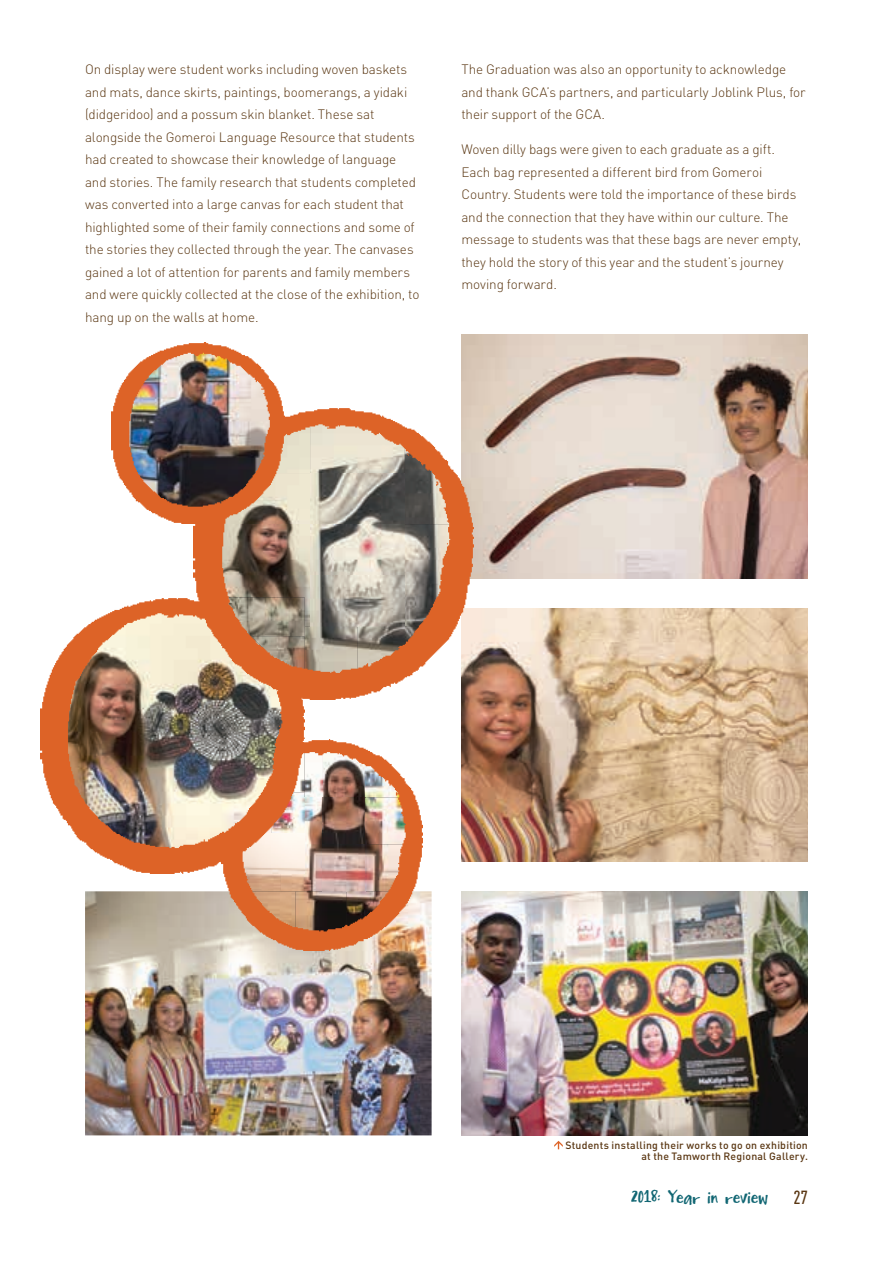
<style>
.page{position:relative;width:893px;height:1263px;background:#fff}
.page>*{position:absolute;margin:0;border:0;box-sizing:border-box;transform-origin:0 0}
.t1{font:500 condensed 18.75px "DIN Pro";color:#5a3713}
.t2{font:18px "Mightyto Save";letter-spacing:-.025em;color:#116673}
.t3{font:300 13.5px/22.5px "DIN Pro";letter-spacing:-.01em;color:#5a3713}
.t4{font:500 10.5px/10.5px "DIN Pro";letter-spacing:.02em;color:#5a3713;text-align:right}
</style>
<div class="page">
<img style="left:85px;top:891px;width:347px;height:244px">
<img style="left:221px;top:740px;width:202px;height:210px">
<img style="left:40px;top:598px;width:265px;height:275px">
<img style="left:461px;top:608px;width:347px;height:253px">
<img style="left:461px;top:335px;width:347px;height:243px">
<img style="left:461px;top:891px;width:347px;height:244px">
<img style="left:194px;top:407px;width:280px;height:292px">
<img style="left:112px;top:342px;width:173px;height:181px">
<svg style="left:554px;top:1141px;width:9px;height:8px"></svg>
<p class="t3" style="left:85px;top:57px;width:336px">On display were student works including woven baskets and mats, dance skirts, paintings, boomerangs, a yidaki (didgeridoo) and a possum skin blanket. These sat alongside the Gomeroi Language Resource that students had created to showcase their knowledge of language and stories. The family research that students completed was converted into a large canvas for each student that highlighted some of their family connections and some of the stories they collected through the year. The canvases gained a lot of attention for parents and family members and were quickly collected at the close of the exhibition, to hang up on the walls at home.</p>
<p class="t3" style="left:461px;top:57px;width:346px">The Graduation was also an opportunity to acknowledge and thank GCA’s partners, and particularly Joblink Plus, for their support of the GCA.</p>
<p class="t3" style="left:461px;top:138px;width:341px">Woven dilly bags were given to each graduate as a gift.<br>Each bag represented a different bird from Gomeroi Country. Students were told the importance of these birds and the connection that they have within our culture. The message to students was that these bags are never empty, they hold the story of this year and the student’s journey moving forward.</p>
<p class="t4" style="left:565px;top:1140px;width:244px">Students installing their works to go on exhibition at the Tamworth Regional Gallery.</p>
<h2 class="t2" style="left:631px;top:1188px;width:139px">2018: Year in review</h2>
<h1 class="t1" style="left:793px;top:1186px;width:16px">27</h1>
</div>
